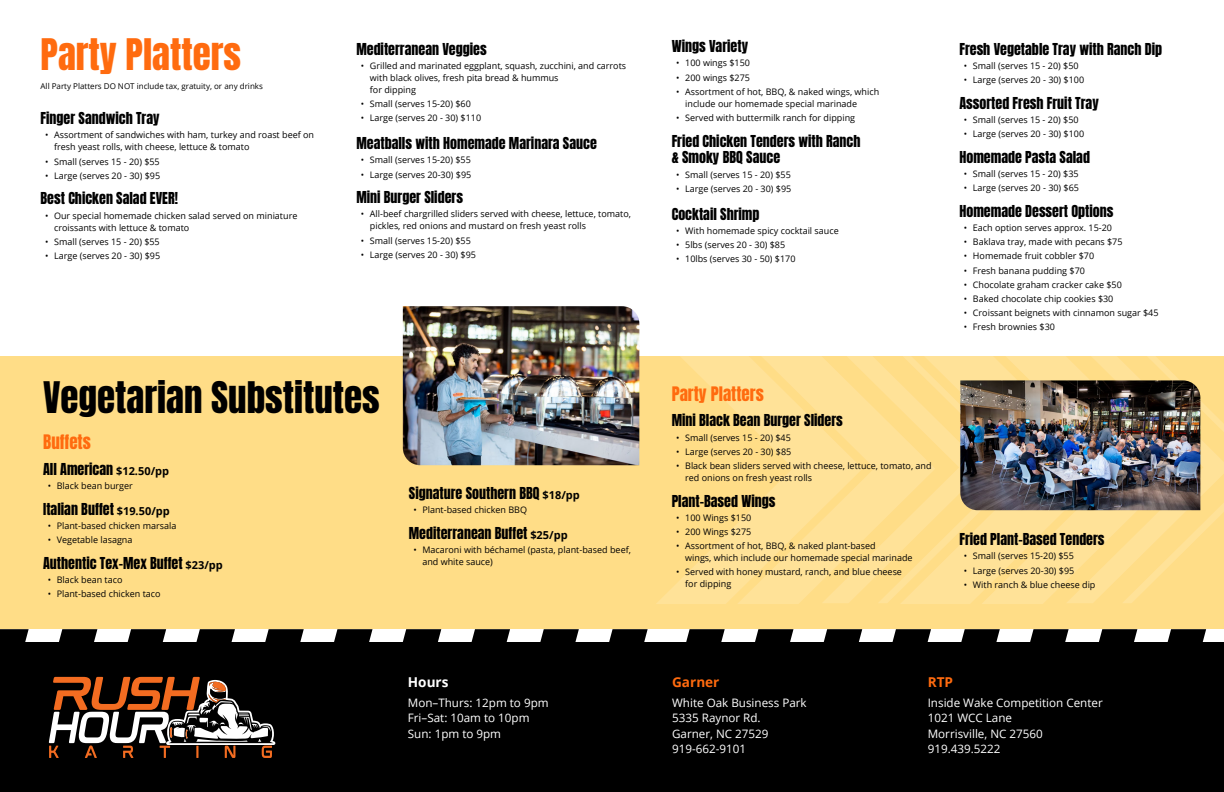
<style>
.page{position:relative;width:1224px;height:792px;background:#fff}
.page>*{position:absolute;margin:0;border:0;box-sizing:border-box;transform-origin:0 0}
.t1{font:37px "Anton";color:#000}
.t2{font:37px "Anton";color:#ff6b0f}
.t3{font:17px "Anton";color:#ff6b0f}
.t4{font:14px/16.8px "Anton";color:#000}
.t5{font:700 13.6px "Open Sans";color:#ff6b0f}
.t6{font:700 13.6px "Open Sans";color:#fff}
.t7{font:11.6px/15.5px "Open Sans";color:#fff}
.t8{font:9px/12px "Open Sans";color:#000}
.t9{font:8px "Open Sans";color:#000}
.s1{font-family:"Open Sans";font-weight:700;font-size:11px}
</style>
<div class="page">
<div style="left:0;top:356px;width:1224px;height:273px;background:#ffdd87"></div>
<svg style="left:590px;top:321px;width:634px;height:282px"></svg>
<svg style="left:900px;top:356px;width:207px;height:248px;fill:#ffe298"></svg>
<div style="left:0;top:642px;width:1224px;height:150px;background:#000"></div>
<svg style="left:1030px;top:629px;width:39px;height:13px"></svg>
<svg style="left:686px;top:629px;width:39px;height:13px"></svg>
<svg style="left:1099px;top:629px;width:38px;height:13px"></svg>
<svg style="left:755px;top:629px;width:38px;height:13px"></svg>
<svg style="left:1167px;top:629px;width:39px;height:13px"></svg>
<svg style="left:824px;top:629px;width:38px;height:13px"></svg>
<svg style="left:892px;top:629px;width:39px;height:13px"></svg>
<svg style="left:961px;top:629px;width:39px;height:13px"></svg>
<svg style="left:334px;top:629px;width:39px;height:13px"></svg>
<svg style="left:0;top:629px;width:29px;height:13px"></svg>
<svg style="left:403px;top:629px;width:38px;height:13px"></svg>
<svg style="left:59px;top:629px;width:38px;height:13px"></svg>
<svg style="left:471px;top:629px;width:39px;height:13px"></svg>
<svg style="left:127px;top:629px;width:39px;height:13px"></svg>
<svg style="left:540px;top:629px;width:39px;height:13px"></svg>
<svg style="left:196px;top:629px;width:39px;height:13px"></svg>
<svg style="left:609px;top:629px;width:39px;height:13px"></svg>
<svg style="left:265px;top:629px;width:39px;height:13px"></svg>
<svg style="left:49px;top:677px;width:226px;height:81px"></svg>
<img style="left:960px;top:380px;width:240px;height:130px">
<img style="left:403px;top:306px;width:236px;height:159px">
<h1 class="t2" style="left:41px;top:36px;width:202px">Party Platters</h1>
<p class="t9" style="left:41px;top:81px;width:224px">All Party Platters DO NOT include tax, gratuity, or any drinks</p>
<h3 class="t4" style="left:41px;top:111px;width:121px">Finger Sandwich Tray</h3>
<p class="t8" style="left:54px;top:129px;width:262px;text-indent:-9px">• Assortment of sandwiches with ham, turkey and roast beef on fresh yeast rolls, with cheese, lettuce &amp; tomato</p>
<p class="t8" style="left:45px;top:155px;width:116px">• Small (serves 15 - 20) $55</p>
<p class="t8" style="left:45px;top:169px;width:117px">• Large (serves 20 - 30) $95</p>
<h3 class="t4" style="left:41px;top:191px;width:139px">Best Chicken Salad EVER!</h3>
<p class="t8" style="left:54px;top:209px;width:245px;text-indent:-9px">• Our special homemade chicken salad served on miniature croissants with lettuce &amp; tomato</p>
<p class="t8" style="left:45px;top:235px;width:116px">• Small (serves 15 - 20) $55</p>
<p class="t8" style="left:45px;top:249px;width:117px">• Large (serves 20 - 30) $95</p>
<h3 class="t4" style="left:356px;top:41px;width:132px">Mediterranean Veggies</h3>
<p class="t8" style="left:370px;top:59px;width:258px;text-indent:-9px">• Grilled and marinated eggplant, squash, zucchini, and carrots with black olives, fresh pita bread &amp; hummus<br>for dipping</p>
<p class="t8" style="left:361px;top:97px;width:112px">• Small (serves 15-20) $60</p>
<p class="t8" style="left:361px;top:111px;width:122px">• Large (serves 20 - 30) $110</p>
<h3 class="t4" style="left:356px;top:136px;width:242px">Meatballs with Homemade Marinara Sauce</h3>
<p class="t8" style="left:361px;top:154px;width:112px">• Small (serves 15-20) $55</p>
<p class="t8" style="left:361px;top:168px;width:112px">• Large (serves 20-30) $95</p>
<h3 class="t4" style="left:356px;top:190px;width:108px">Mini Burger Sliders</h3>
<p class="t8" style="left:370px;top:208px;width:263px;text-indent:-9px">• All-beef chargrilled sliders served with cheese, lettuce, tomato, pickles, red onions and mustard on fresh yeast rolls</p>
<p class="t8" style="left:361px;top:234px;width:112px">• Small (serves 15-20) $55</p>
<p class="t8" style="left:361px;top:248px;width:117px">• Large (serves 20 - 30) $95</p>
<h1 class="t1" style="left:43px;top:379px;width:338px">Vegetarian Substitutes</h1>
<h2 class="t3" style="left:43px;top:433px;width:49px">Buffets</h2>
<h3 class="t4" style="left:43px;top:461px;width:127px">All American <span class="s1">$12.50/pp</span></h3>
<p class="t8" style="left:48px;top:479px;width:87px">• Black bean burger</p>
<h3 class="t4" style="left:43px;top:501px;width:128px">Italian Buffet <span class="s1">$19.50/pp</span></h3>
<p class="t8" style="left:48px;top:519px;width:130px">• Plant-based chicken marsala</p>
<p class="t8" style="left:48px;top:533px;width:86px">• Vegetable lasagna</p>
<h3 class="t4" style="left:43px;top:556px;width:181px">Authentic Tex-Mex Buffet <span class="s1">$23/pp</span></h3>
<p class="t8" style="left:48px;top:573px;width:76px">• Black bean taco</p>
<p class="t8" style="left:48px;top:588px;width:114px">• Plant-based chicken taco</p>
<h3 class="t4" style="left:409px;top:486px;width:172px">Signature Southern BBQ <span class="s1">$18/pp</span></h3>
<p class="t8" style="left:413px;top:504px;width:115px">• Plant-based chicken BBQ</p>
<h3 class="t4" style="left:409px;top:526px;width:160px">Mediterranean Buffet <span class="s1">$25/pp</span></h3>
<p class="t8" style="left:422px;top:544px;width:210px;text-indent:-9px">• Macaroni with béchamel (pasta, plant-based beef, and white sauce)</p>
<h3 class="t6" style="left:408px;top:672px;width:42px">Hours</h3>
<p class="t7" style="left:408px;top:694px;width:142px">Mon–Thurs: 12pm to 9pm<br>Fri–Sat: 10am to 10pm<br>Sun: 1pm to 9pm</p>
<h3 class="t4" style="left:672px;top:39px;width:78px">Wings Variety</h3>
<p class="t8" style="left:676px;top:57px;width:75px">• 100 wings $150</p>
<p class="t8" style="left:676px;top:71px;width:75px">• 200 wings $275</p>
<p class="t8" style="left:685px;top:85px;width:196px;text-indent:-9px">• Assortment of hot, BBQ, &amp; naked wings, which include our homemade special marinade</p>
<p class="t8" style="left:676px;top:111px;width:180px">• Served with buttermilk ranch for dipping</p>
<h3 class="t4" style="left:672px;top:133px;width:190px">Fried Chicken Tenders with Ranch &amp; Smoky BBQ Sauce</h3>
<p class="t8" style="left:676px;top:168px;width:116px">• Small (serves 15 - 20) $55</p>
<p class="t8" style="left:676px;top:182px;width:117px">• Large (serves 20 - 30) $95</p>
<h3 class="t4" style="left:672px;top:207px;width:89px">Cocktail Shrimp</h3>
<p class="t8" style="left:676px;top:225px;width:164px">• With homemade spicy cocktail sauce</p>
<p class="t8" style="left:676px;top:239px;width:111px">• 5lbs (serves 20 - 30) $85</p>
<p class="t8" style="left:676px;top:253px;width:121px">• 10lbs (serves 30 - 50) $170</p>
<h2 class="t3" style="left:672px;top:385px;width:94px">Party Platters</h2>
<h3 class="t4" style="left:672px;top:413px;width:173px">Mini Black Bean Burger Sliders</h3>
<p class="t8" style="left:676px;top:431px;width:116px">• Small (serves 15 - 20) $45</p>
<p class="t8" style="left:676px;top:445px;width:117px">• Large (serves 20 - 30) $85</p>
<p class="t8" style="left:685px;top:459px;width:248px;text-indent:-9px">• Black bean sliders served with cheese, lettuce, tomato, and red onions on fresh yeast rolls</p>
<h3 class="t4" style="left:672px;top:493px;width:105px">Plant-Based Wings</h3>
<p class="t8" style="left:676px;top:511px;width:77px">• 100 Wings $150</p>
<p class="t8" style="left:676px;top:526px;width:77px">• 200 Wings $275</p>
<p class="t8" style="left:685px;top:540px;width:229px;text-indent:-9px">• Assortment of hot, BBQ, &amp; naked plant-based<br>wings, which include our homemade special marinade</p>
<p class="t8" style="left:685px;top:566px;width:218px;text-indent:-9px">• Served with honey mustard, ranch, and blue cheese for dipping</p>
<h3 class="t4" style="left:959px;top:41px;width:204px">Fresh Vegetable Tray with Ranch Dip</h3>
<p class="t8" style="left:964px;top:59px;width:116px">• Small (serves 15 - 20) $50</p>
<p class="t8" style="left:964px;top:73px;width:122px">• Large (serves 20 - 30) $100</p>
<h3 class="t4" style="left:959px;top:95px;width:141px">Assorted Fresh Fruit Tray</h3>
<p class="t8" style="left:964px;top:113px;width:116px">• Small (serves 15 - 20) $50</p>
<p class="t8" style="left:964px;top:127px;width:122px">• Large (serves 20 - 30) $100</p>
<h3 class="t4" style="left:959px;top:150px;width:132px">Homemade Pasta Salad</h3>
<p class="t8" style="left:964px;top:167px;width:116px">• Small (serves 15 - 20) $35</p>
<p class="t8" style="left:964px;top:182px;width:117px">• Large (serves 20 - 30) $65</p>
<h3 class="t4" style="left:959px;top:204px;width:156px">Homemade Dessert Options</h3>
<p class="t8" style="left:964px;top:222px;width:150px">• Each option serves approx. 15-20</p>
<p class="t8" style="left:964px;top:236px;width:160px">• Baklava tray, made with pecans $75</p>
<p class="t8" style="left:964px;top:250px;width:132px">• Homemade fruit cobbler $70</p>
<p class="t8" style="left:964px;top:264px;width:123px">• Fresh banana pudding $70</p>
<p class="t8" style="left:964px;top:278px;width:159px">• Chocolate graham cracker cake $50</p>
<p class="t8" style="left:964px;top:292px;width:151px">• Baked chocolate chip cookies $30</p>
<p class="t8" style="left:964px;top:306px;width:196px">• Croissant beignets with cinnamon sugar $45</p>
<p class="t8" style="left:964px;top:321px;width:93px">• Fresh brownies $30</p>
<h3 class="t4" style="left:959px;top:532px;width:147px">Fried Plant-Based Tenders</h3>
<p class="t8" style="left:964px;top:550px;width:112px">• Small (serves 15-20) $55</p>
<p class="t8" style="left:964px;top:564px;width:112px">• Large (serves 20-30) $95</p>
<p class="t8" style="left:964px;top:578px;width:133px">• With ranch &amp; blue cheese dip</p>
<h3 class="t5" style="left:672px;top:672px;width:49px">Garner</h3>
<p class="t7" style="left:672px;top:694px;width:136px">White Oak Business Park<br>5335 Raynor Rd.<br>Garner, NC 27529<br>919-662-9101</p>
<h3 class="t5" style="left:928px;top:672px;width:27px">RTP</h3>
<p class="t7" style="left:928px;top:694px;width:177px">Inside Wake Competition Center<br>1021 WCC Lane<br>Morrisville, NC 27560<br>919.439.5222</p>
</div>
